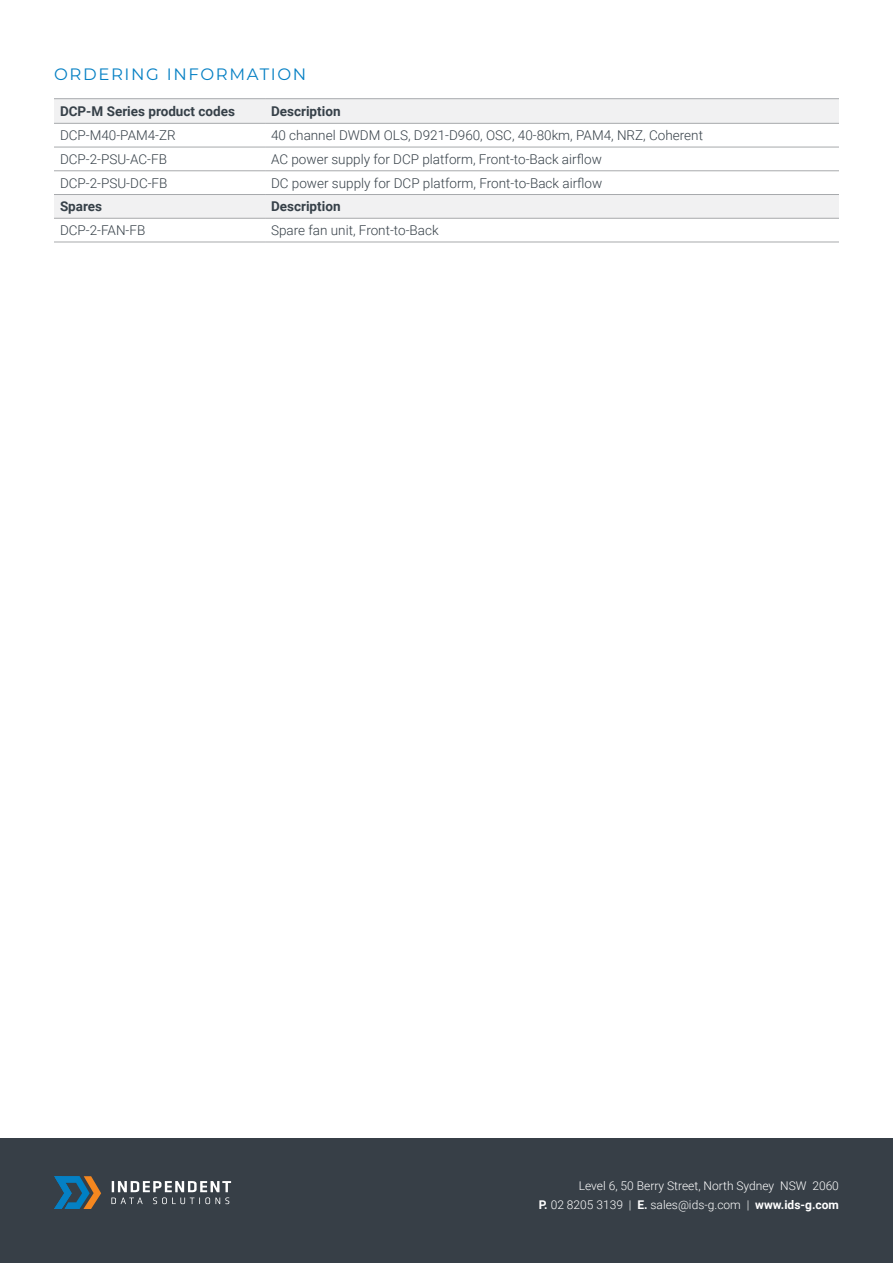
<style>
.page{position:relative;width:893px;height:1263px;background:#fff}
.page>*{position:absolute;margin:0;border:0;box-sizing:border-box;transform-origin:0 0}
.t1{font:16.5px "Montserrat";letter-spacing:.1em;color:#0580c4}
.t2{font:300 13.5px "Roboto";color:#364048}
.t3{font:700 13.5px "Roboto";color:#364048}
.t4{font:300 12px/19.5px "Roboto";color:#fff;text-align:right}
.s1{font-weight:700}
</style>
<div class="page">
<div style="left:0;top:1138px;width:893px;height:125px;background:#373f47"></div>
<svg style="left:111px;top:1181px;width:120px;height:23px"></svg>
<svg style="left:54px;top:1176px;width:47px;height:33px"></svg>
<svg style="left:54px;top:99px;width:785px;height:119px"></svg>
<hr style="left:54px;top:123px;width:211px;height:1px;background:#a7a9ac">
<hr style="left:265px;top:123px;width:574px;height:1px;background:#a7a9ac">
<hr style="left:54px;top:147px;width:211px;height:1px;background:#a7a9ac">
<hr style="left:265px;top:147px;width:574px;height:1px;background:#a7a9ac">
<hr style="left:54px;top:171px;width:211px;height:1px;background:#a7a9ac">
<hr style="left:265px;top:171px;width:574px;height:1px;background:#a7a9ac">
<hr style="left:54px;top:218px;width:211px;height:1px;background:#a7a9ac">
<hr style="left:265px;top:218px;width:574px;height:1px;background:#a7a9ac">
<hr style="left:54px;top:242px;width:211px;height:1px;background:#a7a9ac">
<hr style="left:265px;top:242px;width:574px;height:1px;background:#a7a9ac">
<hr style="left:54px;top:98px;width:211px;height:1px;background:#a7a9ac">
<hr style="left:265px;top:98px;width:574px;height:1px;background:#a7a9ac">
<hr style="left:54px;top:194px;width:211px;height:1px;background:#a7a9ac">
<hr style="left:265px;top:194px;width:574px;height:1px;background:#a7a9ac">
<p class="t1" style="left:54px;top:63px;width:254px">ORDERING INFORMATION</p>
<p class="t3" style="left:60px;top:101px;width:176px">DCP-M Series product codes</p>
<p class="t3" style="left:271px;top:101px;width:71px">Description</p>
<p class="t2" style="left:60px;top:126px;width:117px">DCP-M40-PAM4-ZR</p>
<p class="t2" style="left:271px;top:126px;width:433px">40 channel DWDM OLS, D921-D960, OSC, 40-80km, PAM4, NRZ, Coherent</p>
<p class="t2" style="left:60px;top:150px;width:109px">DCP-2-PSU-AC-FB</p>
<p class="t2" style="left:271px;top:150px;width:332px">AC power supply for DCP platform, Front-to-Back airflow</p>
<p class="t2" style="left:60px;top:173px;width:109px">DCP-2-PSU-DC-FB</p>
<p class="t2" style="left:271px;top:173px;width:333px">DC power supply for DCP platform, Front-to-Back airflow</p>
<p class="t3" style="left:60px;top:197px;width:44px">Spares</p>
<p class="t3" style="left:271px;top:197px;width:71px">Description</p>
<p class="t2" style="left:60px;top:221px;width:87px">DCP-2-FAN-FB</p>
<p class="t2" style="left:271px;top:221px;width:169px">Spare fan unit, Front-to-Back</p>
<p class="t4" style="left:539px;top:1175px;width:302px">Level 6, 50 Berry Street, North Sydney NSW 2060<br><span class="s1">P.</span> 02 8205 3139 | <span class="s1">E.</span> sales@ids-g.com | <span class="s1">www.ids-g.com</span></p>
</div>
